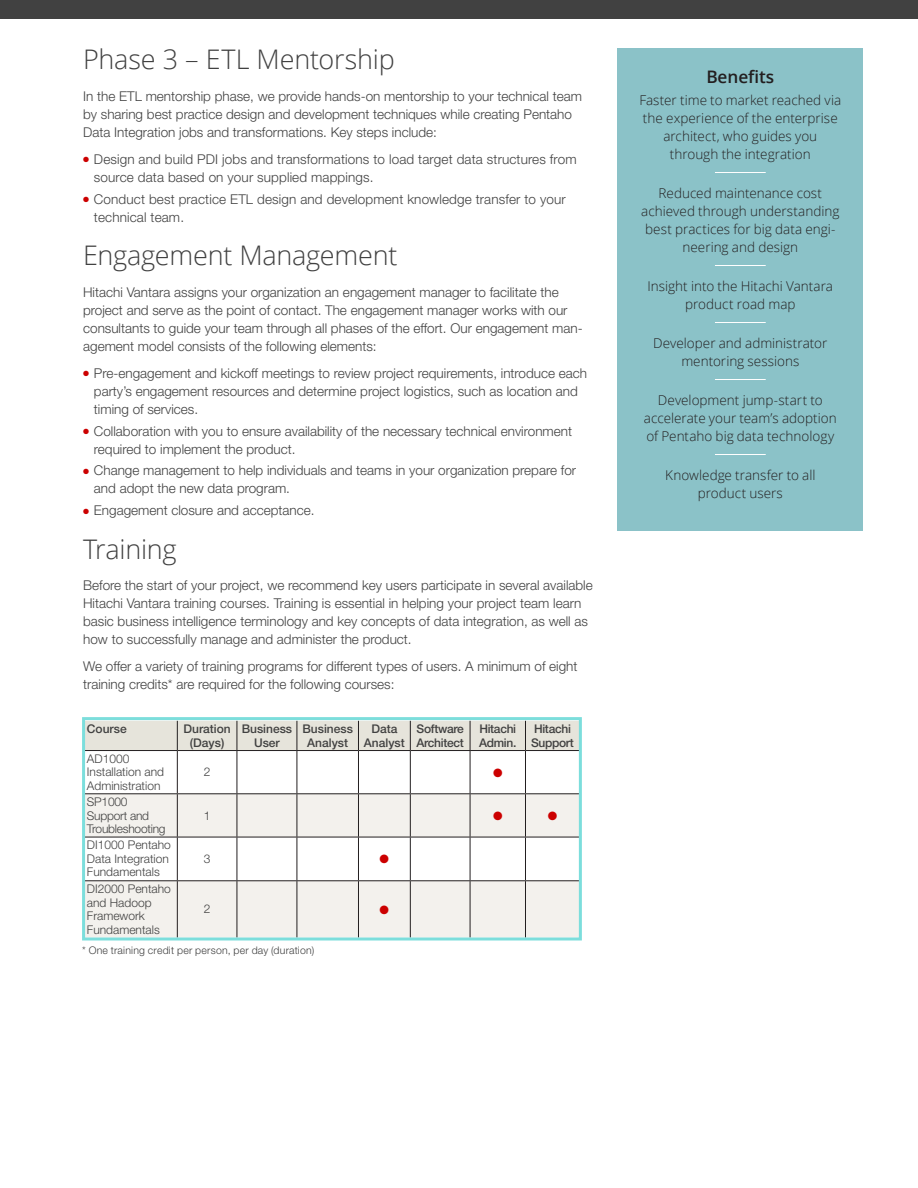
<style>
.page{position:relative;width:918px;height:1188px;background:#fff}
.page>*{position:absolute;margin:0;border:0;box-sizing:border-box;transform-origin:0 0}
.BIG_GRAY_HEAD{font:300 27px "Open Sans";letter-spacing:-.01em;color:#414141}
.Side_Bar_Head_Ce{font:600 17.25px "Open Sans";letter-spacing:-.005em;color:#231f20}
.Body{font:300 13.5px/18px "Helvetica Neue LT Std";color:#414141}
.body_lined{font:300 13.5px/18px "Open Sans";color:#231f20;text-align:center}
.body_lined_last{font:300 13.5px/18px "Open Sans";color:#231f20;text-align:center}
.Body-2{font:300 12px/13.5px "Helvetica Neue LT Std";color:#414141}
.Body-3{font:500 12px/13.5px "Helvetica Neue LT Std";color:#414141;text-align:center}
.Body-4{font:500 12px/13.5px "Helvetica Neue LT Std";letter-spacing:-.025em;color:#414141}
.Body-5{font:300 12px/13.5px "Helvetica Neue LT Std";letter-spacing:-.02em;color:#414141}
.Body-6{font:12px "Zapf Dingbats ITC";color:#c00}
.body_text{font:300 10.5px "Helvetica Neue LT Std";letter-spacing:.02em;color:#414141}
.s1{color:#c00}
</style>
<div class="page">
<div style="left:0;top:0;width:918px;height:18px;background:#414141"></div>
<div style="left:618px;top:48px;width:245px;height:482px;background:#8bc2c8"></div>
<hr style="left:715px;top:172px;width:51px;height:1px;background:#fff">
<hr style="left:715px;top:265px;width:51px;height:1px;background:#fff">
<hr style="left:715px;top:322px;width:51px;height:1px;background:#fff">
<hr style="left:715px;top:379px;width:51px;height:1px;background:#fff">
<hr style="left:715px;top:454px;width:51px;height:1px;background:#fff">
<svg style="left:86px;top:794px;width:492px;height:142px;fill:#f3f1ed"></svg>
<div style="left:86px;top:721px;width:492px;height:29px;background:#e6e4db"></div>
<hr style="left:83px;top:750px;width:94px;height:1px;background:#231f20">
<hr style="left:177px;top:750px;width:60px;height:1px;background:#231f20">
<hr style="left:177px;top:751px;width:1px;height:42px;background:#231f20">
<hr style="left:237px;top:750px;width:60px;height:1px;background:#231f20">
<hr style="left:237px;top:751px;width:1px;height:42px;background:#231f20">
<hr style="left:297px;top:750px;width:61px;height:1px;background:#231f20">
<hr style="left:297px;top:751px;width:1px;height:42px;background:#231f20">
<hr style="left:358px;top:750px;width:52px;height:1px;background:#231f20">
<hr style="left:358px;top:751px;width:1px;height:42px;background:#231f20">
<hr style="left:410px;top:750px;width:60px;height:1px;background:#231f20">
<hr style="left:410px;top:751px;width:1px;height:42px;background:#231f20">
<hr style="left:470px;top:750px;width:55px;height:1px;background:#231f20">
<hr style="left:470px;top:751px;width:1px;height:42px;background:#231f20">
<hr style="left:525px;top:750px;width:54px;height:1px;background:#231f20">
<hr style="left:525px;top:751px;width:1px;height:42px;background:#231f20">
<hr style="left:83px;top:793px;width:94px;height:1px;background:#231f20">
<hr style="left:177px;top:793px;width:60px;height:1px;background:#231f20">
<hr style="left:177px;top:794px;width:1px;height:43px;background:#231f20">
<hr style="left:237px;top:793px;width:60px;height:1px;background:#231f20">
<hr style="left:237px;top:794px;width:1px;height:43px;background:#231f20">
<hr style="left:297px;top:793px;width:61px;height:1px;background:#231f20">
<hr style="left:297px;top:794px;width:1px;height:43px;background:#231f20">
<hr style="left:358px;top:793px;width:52px;height:1px;background:#231f20">
<hr style="left:358px;top:794px;width:1px;height:43px;background:#231f20">
<hr style="left:410px;top:793px;width:60px;height:1px;background:#231f20">
<hr style="left:410px;top:794px;width:1px;height:43px;background:#231f20">
<hr style="left:470px;top:793px;width:55px;height:1px;background:#231f20">
<hr style="left:470px;top:794px;width:1px;height:43px;background:#231f20">
<hr style="left:525px;top:793px;width:54px;height:1px;background:#231f20">
<hr style="left:525px;top:794px;width:1px;height:43px;background:#231f20">
<hr style="left:83px;top:837px;width:94px;height:1px;background:#231f20">
<hr style="left:177px;top:837px;width:60px;height:1px;background:#231f20">
<hr style="left:177px;top:837px;width:1px;height:43px;background:#231f20">
<hr style="left:237px;top:837px;width:60px;height:1px;background:#231f20">
<hr style="left:237px;top:837px;width:1px;height:43px;background:#231f20">
<hr style="left:297px;top:837px;width:61px;height:1px;background:#231f20">
<hr style="left:297px;top:837px;width:1px;height:43px;background:#231f20">
<hr style="left:358px;top:837px;width:52px;height:1px;background:#231f20">
<hr style="left:358px;top:837px;width:1px;height:43px;background:#231f20">
<hr style="left:410px;top:837px;width:60px;height:1px;background:#231f20">
<hr style="left:410px;top:837px;width:1px;height:43px;background:#231f20">
<hr style="left:470px;top:837px;width:55px;height:1px;background:#231f20">
<hr style="left:470px;top:837px;width:1px;height:43px;background:#231f20">
<hr style="left:525px;top:837px;width:54px;height:1px;background:#231f20">
<hr style="left:525px;top:837px;width:1px;height:43px;background:#231f20">
<hr style="left:83px;top:880px;width:94px;height:1px;background:#231f20">
<hr style="left:177px;top:880px;width:60px;height:1px;background:#231f20">
<hr style="left:177px;top:881px;width:1px;height:57px;background:#231f20">
<hr style="left:237px;top:880px;width:60px;height:1px;background:#231f20">
<hr style="left:237px;top:881px;width:1px;height:57px;background:#231f20">
<hr style="left:297px;top:880px;width:61px;height:1px;background:#231f20">
<hr style="left:297px;top:881px;width:1px;height:57px;background:#231f20">
<hr style="left:358px;top:880px;width:52px;height:1px;background:#231f20">
<hr style="left:358px;top:881px;width:1px;height:57px;background:#231f20">
<hr style="left:410px;top:880px;width:60px;height:1px;background:#231f20">
<hr style="left:410px;top:881px;width:1px;height:57px;background:#231f20">
<hr style="left:470px;top:880px;width:55px;height:1px;background:#231f20">
<hr style="left:470px;top:881px;width:1px;height:57px;background:#231f20">
<hr style="left:525px;top:880px;width:54px;height:1px;background:#231f20">
<hr style="left:525px;top:881px;width:1px;height:57px;background:#231f20">
<div style="left:82px;top:717px;width:500px;height:223px;border:3px solid #7cdedc"></div>
<p class="BIG_GRAY_HEAD" style="left:83px;top:41px;width:313px">Phase 3 – ETL Mentorship</p>
<p class="Body" style="left:83px;top:87px;width:500px">In the ETL mentorship phase, we provide hands-on mentorship to your technical team by sharing best practice design and development techniques while creating Pentaho<br>Data Integration jobs and transformations. Key steps include:</p>
<p class="Body" style="left:94px;top:150px;width:484px;text-indent:-11px"><span class="s1">●</span> Design and build PDI jobs and transformations to load target data structures from source data based on your supplied mappings.</p>
<p class="Body" style="left:94px;top:190px;width:473px;text-indent:-11px"><span class="s1">●</span> Conduct best practice ETL design and development knowledge transfer to your technical team.</p>
<p class="BIG_GRAY_HEAD" style="left:83px;top:237px;width:316px">Engagement Management</p>
<p class="Body" style="left:83px;top:283px;width:501px">Hitachi Vantara assigns your organization an engagement manager to facilitate the project and serve as the point of contact. The engagement manager works with our consultants to guide your team through all phases of the effort. Our engagement man&shy;agement model consists of the following elements:</p>
<p class="Body" style="left:94px;top:364px;width:495px;text-indent:-11px"><span class="s1">●</span> Pre-engagement and kickoff meetings to review project requirements, introduce each party’s engagement resources and determine project logistics, such as location and timing of services.</p>
<p class="Body" style="left:94px;top:422px;width:480px;text-indent:-11px"><span class="s1">●</span> Collaboration with you to ensure availability of the necessary technical environment required to implement the product.</p>
<p class="Body" style="left:94px;top:461px;width:484px;text-indent:-11px"><span class="s1">●</span> Change management to help individuals and teams in your organization prepare for and adopt the new data program.</p>
<p class="Body" style="left:83px;top:501px;width:233px"><span class="s1">●</span> Engagement closure and acceptance.</p>
<p class="BIG_GRAY_HEAD" style="left:83px;top:531px;width:95px">Training</p>
<p class="Body" style="left:83px;top:576px;width:511px">Before the start of your project, we recommend key users participate in several available Hitachi Vantara training courses. Training is essential in helping your project team learn basic business intelligence terminology and key concepts of data integration, as well as how to successfully manage and administer the product.</p>
<p class="Body" style="left:83px;top:657px;width:496px">We offer a variety of training programs for different types of users. A minimum of eight training credits* are required for the following courses:</p>
<p class="Body-3" style="left:87px;top:722px;width:41px">Course</p>
<p class="Body-3" style="left:183px;top:722px;width:49px">Duration (Days)</p>
<p class="Body-3" style="left:242px;top:722px;width:52px">Business<br>User</p>
<p class="Body-3" style="left:302px;top:722px;width:52px">Business<br>Analyst</p>
<p class="Body-3" style="left:364px;top:722px;width:42px">Data<br>Analyst</p>
<p class="Body-4" style="left:416px;top:722px;width:49px">Software<br>Architect</p>
<p class="Body-4" style="left:479px;top:722px;width:39px">Hitachi<br>Admin.</p>
<p class="Body-4" style="left:531px;top:722px;width:44px">Hitachi<br>Support</p>
<p class="Body-2" style="left:87px;top:752px;width:79px">AD1000<br>Installation and<br>Administration</p>
<p class="Body-2" style="left:204px;top:765px;width:8px">2</p>
<p class="Body-6" style="left:493px;top:767px;width:11px">●</p>
<p class="Body-5" style="left:87px;top:795px;width:80px">SP1000<br>Support and<br>Troubleshooting</p>
<p class="Body-2" style="left:87px;top:838px;width:86px">DI1000 Pentaho<br>Data Integration<br>Fundamentals</p>
<p class="Body-2" style="left:87px;top:882px;width:86px">DI2000 Pentaho and Hadoop<br>Framework<br>Fundamentals</p>
<p class="Body-2" style="left:204px;top:808px;width:8px">1</p>
<p class="Body-6" style="left:493px;top:810px;width:11px">●</p>
<p class="Body-6" style="left:548px;top:810px;width:11px">●</p>
<p class="Body-2" style="left:204px;top:852px;width:8px">3</p>
<p class="Body-6" style="left:380px;top:854px;width:11px">●</p>
<p class="Body-2" style="left:204px;top:902px;width:8px">2</p>
<p class="Body-6" style="left:380px;top:904px;width:11px">●</p>
<p class="body_text" style="left:82px;top:944px;width:234px">* One training credit per person, per day (duration)</p>
<p class="Side_Bar_Head_Ce" style="left:706px;top:65px;width:69px">Benefits</p>
<p class="body_lined" style="left:640px;top:90px;width:203px">Faster time to market reached via the experience of the enterprise architect, who guides you through the integration</p>
<p class="body_lined" style="left:641px;top:183px;width:200px">Reduced maintenance cost achieved through understanding best practices for big data engi&shy;neering and design</p>
<p class="body_lined" style="left:648px;top:276px;width:187px">Insight into the Hitachi Vantara product road map</p>
<p class="body_lined" style="left:653px;top:333px;width:176px">Developer and administrator mentoring sessions</p>
<p class="body_lined" style="left:644px;top:390px;width:194px">Development jump-start to accelerate your team’s adoption of Pentaho big data technology</p>
<p class="body_lined_last" style="left:665px;top:465px;width:152px">Knowledge transfer to all product users</p>
</div>
